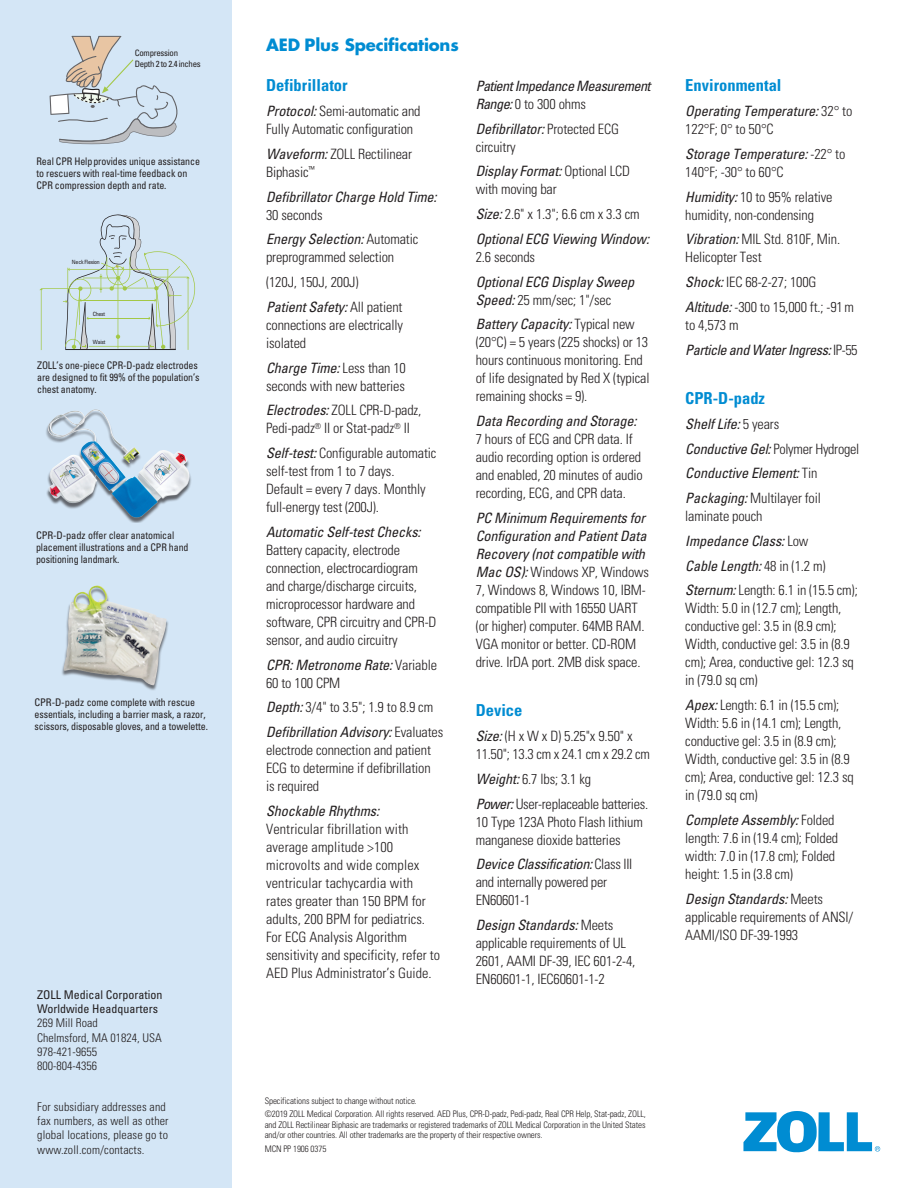
<style>
.page{position:relative;width:918px;height:1188px;background:#fff}
.page>*{position:absolute;margin:0;border:0;box-sizing:border-box;transform-origin:0 0}
.blue_sub{font:700 condensed 16.5px "Univers LT Std";color:#008cd2}
.t1{font:700 16.5px "Futura Std";letter-spacing:-.01em;color:#008cd2}
.body{font:300 condensed 14.25px/18px "Univers";letter-spacing:-.01em;color:#231f20}
.body-2{font:italic condensed 14.25px/18px "Univers";letter-spacing:-.01em;color:#231f20}
.body-3{font:italic condensed 14.25px/18px "Univers";letter-spacing:-.04em;color:#231f20}
.body-4{font:italic condensed 14.25px "Univers";letter-spacing:-.03em;color:#231f20}
.www{font:300 condensed 12px/14.2px "Univers LT Std";letter-spacing:.01em;color:#231f20}
.t2{font:condensed 12px "Univers LT Std";color:#231f20}
.t3{font:condensed 10.5px/12px "Univers LT Std";letter-spacing:-.01em;color:#231f20}
.t4{font:condensed 10.5px/12px "Univers LT Std";letter-spacing:-.01em;color:#231f20;scale:.95 1}
.t5{font:300 condensed 9px/10.5px "Univers";letter-spacing:-.01em;color:#231f20;text-align:justify}
.t6{font:condensed 8.85px/10.5px "Univers";letter-spacing:-.035em;color:#231f20}
.t7{font:condensed 5.7px "Univers";letter-spacing:-.03em;color:#231f20}
.s1{font-weight:400;font-style:italic}
.s2{font-weight:300;font-style:normal}
</style>
<div class="page">
<div style="left:0;top:0;width:232px;height:1188px;background:#d4e6f6"></div>
<svg style="left:743px;top:1111px;width:137px;height:41px"></svg>
<svg style="left:39px;top:214px;width:156px;height:136px"></svg>
<hr style="left:65px;top:349px;width:111px;height:1px;background:#282526">
<svg style="left:50px;top:36px;width:128px;height:108px"></svg>
<div style="left:46px;top:410px;width:146px;height:113px;background:#231f20;opacity:.65"></div>
<img style="left:48px;top:411px;width:142px;height:107px">
<div style="left:61px;top:586px;width:108px;height:105px;background:#231f20;opacity:.6"></div>
<img style="left:63px;top:585px;width:105px;height:101px">
<p class="t6" style="left:135px;top:48px;width:67px">Compression<br>Depth 2 to 2.4 inches</p>
<p class="t4" style="left:37px;top:155px;width:174px">Real CPR Helpprovides unique assistance to rescuers with real-time feedback on<br>CPR compression depth and rate.</p>
<p class="t7" style="left:72px;top:259px;width:29px">Neck Flexion</p>
<p class="t7" style="left:93px;top:310px;width:14px">Chest</p>
<p class="t7" style="left:93px;top:338px;width:14px">Waist</p>
<p class="t4" style="left:37px;top:359px;width:173px">ZOLL’s one-piece CPR-D-padz electrodes are designed to fit 99% of the population’s chest anatomy.</p>
<p class="t3" style="left:36px;top:529px;width:154px">CPR-D-padz offer clear anatomical placement illustrations and a CPR hand positioning landmark.</p>
<p class="t3" style="left:34px;top:696px;width:175px">CPR-D-padz come complete with rescue essentials, including a barrier mask, a razor, scissors, disposable gloves, and a towelette.</p>
<p class="t2" style="left:37px;top:987px;width:127px">ZOLL Medical Corporation</p>
<p class="t2" style="left:37px;top:1001px;width:122px">Worldwide Headquarters</p>
<p class="www" style="left:37px;top:1016px;width:62px">269 Mill Road</p>
<p class="www" style="left:37px;top:1030px;width:126px">Chelmsford, MA 01824, USA</p>
<p class="www" style="left:37px;top:1045px;width:61px">978-421-9655</p>
<p class="www" style="left:37px;top:1059px;width:61px">800-804-4356</p>
<p class="www" style="left:37px;top:1099px;width:133px">For subsidiary addresses and fax numbers, as well as other global locations, please go to www.zoll.com/contacts.</p>
<p class="t1" style="left:266px;top:34px;width:194px">AED Plus Specifications</p>
<p class="blue_sub" style="left:266px;top:75px;width:83px">Defibrillator</p>
<p class="body" style="left:266px;top:102px;width:156px"><span class="s1">Protocol:</span> Semi-automatic and<br>Fully Automatic configuration</p>
<p class="body" style="left:266px;top:145px;width:148px"><span class="s1">Waveform:</span> ZOLL Rectilinear<br>Biphasic<sup>™</sup></p>
<p class="body-2" style="left:266px;top:187px;width:172px">Defibrillator Charge Hold Time:<br><span class="s2">30 seconds</span></p>
<p class="body" style="left:266px;top:230px;width:154px"><span class="s1">Energy Selection:</span> Automatic preprogrammed selection</p>
<p class="body" style="left:266px;top:273px;width:94px">(120J, 150J, 200J)</p>
<p class="body" style="left:266px;top:298px;width:138px;text-align:justify"><span class="s1">Patient Safety:</span> All patient connections are electrically isolated</p>
<p class="body" style="left:266px;top:359px;width:141px"><span class="s1">Charge Time:</span> Less than 10 seconds with new batteries</p>
<p class="body" style="left:266px;top:401px;width:157px"><span class="s1">Electrodes:</span> ZOLL CPR-D-padz,<br>Pedi-padz<sup>®</sup> II or Stat-padz<sup>®</sup> II</p>
<p class="body" style="left:266px;top:444px;width:172px"><span class="s1">Self-test:</span> Configurable automatic self-test from 1 to 7 days.<br>Default = every 7 days. Monthly full-energy test (200J).</p>
<p class="body" style="left:266px;top:523px;width:172px"><span class="s1">Automatic Self-test Checks:<br></span>Battery capacity, electrode connection, electrocardiogram and charge/discharge circuits, microprocessor hardware and software, CPR circuitry and CPR-D sensor, and audio circuitry</p>
<p class="body-2" style="left:266px;top:655px;width:172px">CPR: Metronome Rate: <span class="s2">Variable<br>60 to 100 CPM</span></p>
<p class="body" style="left:266px;top:698px;width:169px"><span class="s1">Depth:</span> 3/4" to 3.5"; 1.9 to 8.9 cm</p>
<p class="body" style="left:266px;top:723px;width:179px"><span class="s1">Defibrillation Advisory:</span> Evaluates electrode connection and patient<br>ECG to determine if defibrillation<br>is required</p>
<p class="body" style="left:266px;top:802px;width:176px"><span class="s1">Shockable Rhythms:<br></span>Ventricular fibrillation with average amplitude &gt;100 microvolts and wide complex ventricular tachycardia with rates greater than 150 BPM for adults, 200 BPM for pediatrics.<br>For ECG Analysis Algorithm sensitivity and specificity, refer to<br>AED Plus Administrator’s Guide.</p>
<p class="body-3" style="left:476px;top:77px;width:176px">Patient Impedance Measurement<br>Range: <span class="s2">0 to 300 ohms</span></p>
<p class="body" style="left:476px;top:120px;width:145px"><span class="s1">Defibrillator:</span> Protected ECG circuitry</p>
<p class="body" style="left:476px;top:162px;width:156px"><span class="s1">Display Format:</span> Optional LCD with moving bar</p>
<p class="body" style="left:476px;top:205px;width:165px"><span class="s1">Size:</span> 2.6" x 1.3"; 6.6 cm x 3.3 cm</p>
<p class="body-2" style="left:476px;top:230px;width:175px">Optional ECG Viewing Window:<br><span class="s2">2.6 seconds</span></p>
<p class="body-2" style="left:476px;top:272px;width:160px">Optional ECG Display Sweep<br>Speed: <span class="s2">25 mm/sec; 1"/sec</span></p>
<p class="body" style="left:476px;top:315px;width:175px"><span class="s1">Battery Capacity:</span> Typical new (20°C) = 5 years (225 shocks) or 13 hours continuous monitoring. End of life designated by Red X (typical remaining shocks = 9).</p>
<p class="body" style="left:476px;top:412px;width:169px"><span class="s1">Data Recording and Storage:<br></span>7 hours of ECG and CPR data. If audio recording option is ordered and enabled, 20 minutes of audio recording, ECG, and CPR data.</p>
<p class="body" style="left:476px;top:509px;width:175px"><span class="s1">PC Minimum Requirements for<br>Configuration and Patient Data<br>Recovery (not compatible with<br>Mac OS):</span> Windows XP, Windows<br>7, Windows 8, Windows 10, IBM&shy;compatible PII with 16550 UART (or higher) computer. 64MB RAM.<br>VGA monitor or better. CD-ROM drive. IrDA port. 2MB disk space.</p>
<p class="blue_sub" style="left:476px;top:700px;width:48px">Device</p>
<p class="body" style="left:476px;top:727px;width:176px"><span class="s1">Size:</span> (H x W x D) 5.25"x 9.50" x<br>11.50"; 13.3 cm x 24.1 cm x 29.2 cm</p>
<p class="body" style="left:476px;top:770px;width:117px"><span class="s1">Weight:</span> 6.7 lbs; 3.1 kg</p>
<p class="body" style="left:476px;top:795px;width:174px"><span class="s1">Power:</span> User-replaceable batteries.<br>10 Type 123A Photo Flash lithium manganese dioxide batteries</p>
<p class="body" style="left:476px;top:855px;width:158px"><span class="s1">Device Classification:</span> Class III and internally powered per<br>EN60601-1</p>
<p class="body" style="left:476px;top:916px;width:161px"><span class="s1">Design Standards:</span> Meets applicable requirements of UL<br>2601, AAMI DF-39, IEC 601-2-4,<br>EN60601-1, IEC60601-1-2</p>
<p class="blue_sub" style="left:685px;top:75px;width:98px">Environmental</p>
<p class="body-2" style="left:685px;top:102px;width:169px">Operating Temperature: <span class="s2">32° to<br>122°F; 0° to 50°C</span></p>
<p class="body" style="left:685px;top:145px;width:162px"><span class="s1">Storage Temperature:</span> -22° to<br>140°F; -30° to 60°C</p>
<p class="body" style="left:685px;top:188px;width:149px"><span class="s1">Humidity:</span> 10 to 95% relative humidity, non-condensing</p>
<p class="body" style="left:685px;top:230px;width:156px"><span class="s1">Vibration:</span> MIL Std. 810F, Min.<br>Helicopter Test</p>
<p class="body" style="left:685px;top:273px;width:133px"><span class="s1">Shock:</span> IEC 68-2-27; 100G</p>
<p class="body" style="left:685px;top:298px;width:170px"><span class="s1">Altitude:</span> -300 to 15,000 ft.; -91m to 4,573 m</p>
<p class="body-4" style="left:685px;top:341px;width:174px">Particle and Water Ingress: <span class="s2">IP-55</span></p>
<p class="blue_sub" style="left:685px;top:388px;width:81px">CPR-D-padz</p>
<p class="body-2" style="left:685px;top:415px;width:95px">Shelf Life: <span class="s2">5 years</span></p>
<p class="body" style="left:685px;top:440px;width:175px"><span class="s1">Conductive Gel:</span> Polymer Hydrogel</p>
<p class="body-2" style="left:685px;top:464px;width:134px">Conductive Element: <span class="s2">Tin</span></p>
<p class="body" style="left:685px;top:489px;width:137px"><span class="s1">Packaging:</span> Multilayer foil laminate pouch</p>
<p class="body-2" style="left:685px;top:532px;width:125px">Impedance Class: <span class="s2">Low</span></p>
<p class="body-2" style="left:685px;top:556px;width:142px">Cable Length: <span class="s2">48 in (1.2 m)</span></p>
<p class="body" style="left:685px;top:581px;width:174px"><span class="s1">Sternum:</span> Length: 6.1 in (15.5 cm);<br>Width: 5.0 in (12.7 cm); Length, conductive gel: 3.5 in (8.9 cm);<br>Width, conductive gel: 3.5 in (8.9 cm); Area, conductive gel: 12.3 sq in (79.0 sq cm)</p>
<p class="body" style="left:685px;top:696px;width:170px"><span class="s1">Apex:</span> Length: 6.1 in (15.5 cm);<br>Width: 5.6 in (14.1 cm); Length, conductive gel: 3.5 in (8.9 cm);<br>Width, conductive gel: 3.5 in (8.9 cm); Area, conductive gel: 12.3 sq in (79.0 sq cm)</p>
<p class="body" style="left:685px;top:811px;width:155px"><span class="s1">Complete Assembly:</span> Folded length: 7.6 in (19.4 cm); Folded width: 7.0 in (17.8 cm); Folded height: 1.5 in (3.8 cm)</p>
<p class="body" style="left:685px;top:890px;width:170px"><span class="s1">Design Standards:</span> Meets applicable requirements of ANSI/<br>AAMI/ISO DF-39-1993</p>
<p class="t5" style="left:265px;top:1095px;width:154px">Specifications subject to change without notice.</p>
<p class="t5" style="left:265px;top:1109px;width:383px">©2019 ZOLL Medical Corporation. All rights reserved. AED Plus, CPR-D-padz, Pedi-padz, Real CPR Help, Stat-padz, ZOLL, and ZOLL Rectilinear Biphasic are trademarks or registered trademarks of ZOLL Medical Corporation in the United States and/or other countries. All other trademarks are the property of their respective owners.</p>
<p class="t5" style="left:265px;top:1143px;width:63px">MCN PP 1906 0375</p>
</div>
